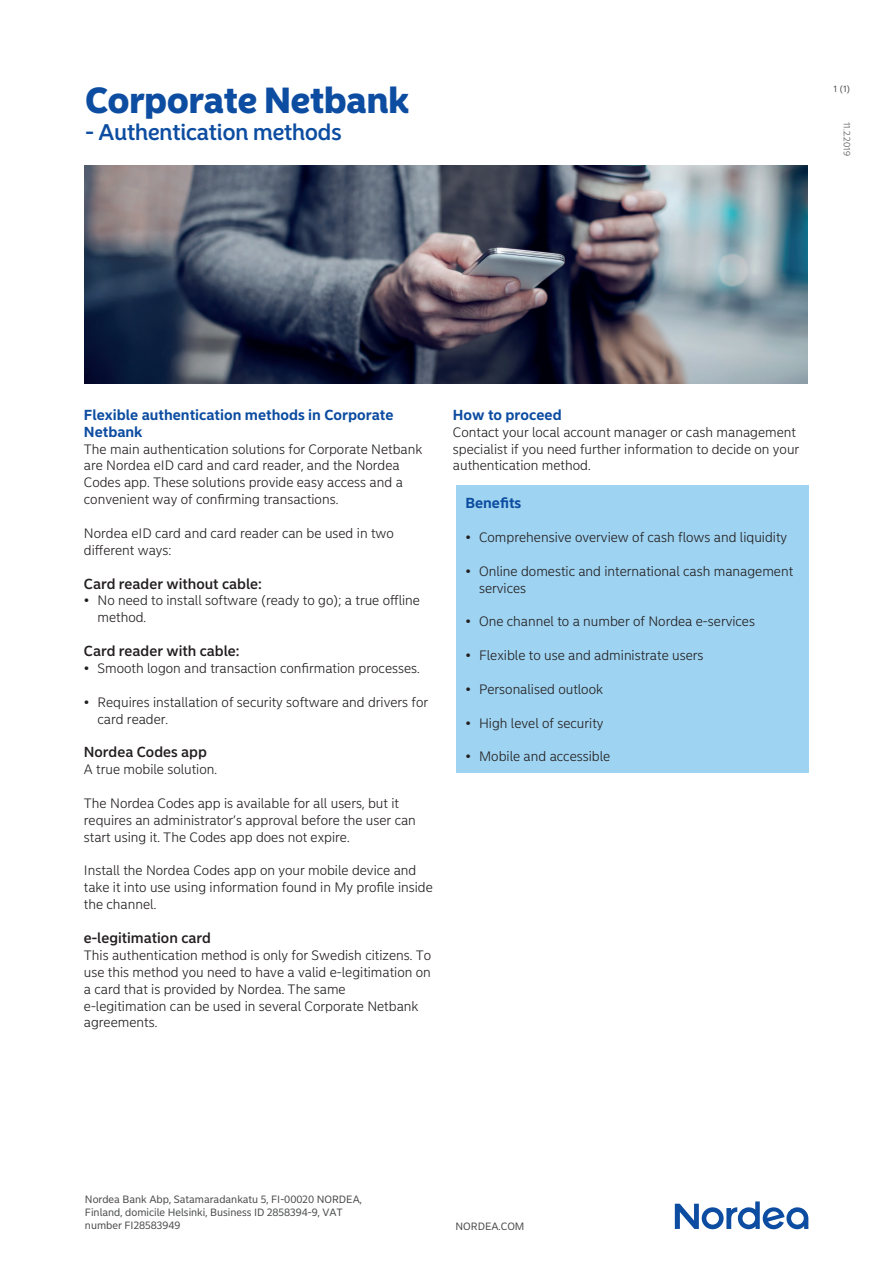
<style>
.page{position:relative;width:893px;height:1263px;background:#fff}
.page>*{position:absolute;margin:0;border:0;box-sizing:border-box;transform-origin:0 0}
.t1{font:900 36px "Nordea Sans Large";color:#0d4da1}
.t2{font:500 22.5px "Nordea Sans Large";color:#0d4da1}
.t3{font:500 14.4px "Nordea Sans Small";color:#231f20}
.t4{font:700 14.4px/17px "Nordea Sans Small";color:#0d4da1}
.t5{font:300 13.5px/16.8px "Nordea Sans Small";color:#231f20}
.t6{font:10.5px/12.6px "Nordea Sans Small";color:#4b4c4d}
.t7{font:300 9px "Nordea Sans Small";color:#4b4c4d}
.t8{font:9px "Nordea Sans Small";color:#4b4c4d}
</style>
<div class="page">
<div style="left:456px;top:485px;width:353px;height:288px;background:#9ed3f1"></div>
<img style="left:85px;top:165px;width:723px;height:218px">
<svg style="left:675px;top:1201px;width:133px;height:28px"></svg>
<h1 class="t1" style="left:86px;top:78px;width:325px">Corporate Netbank</h1>
<h2 class="t2" style="left:86px;top:118px;width:257px">- Authentication methods</h2>
<p class="t8" style="left:833px;top:83px;width:18px">1 (1)</p>
<p class="t7" style="left:852px;top:122px;width:36px;rotate:90deg">11.2.2019</p>
<p class="t4" style="left:84px;top:406px;width:311px">Flexible authentication methods in Corporate<br>Netbank</p>
<p class="t5" style="left:84px;top:441px;width:340px">The main authentication solutions for Corporate Netbank are Nordea eID card and card reader, and the Nordea Codes app. These solutions provide easy access and a convenient way of confirming transactions.</p>
<p class="t5" style="left:84px;top:525px;width:311px">Nordea eID card and card reader can be used in two different ways:</p>
<p class="t3" style="left:84px;top:575px;width:179px">Card reader without cable:</p>
<p class="t5" style="left:98px;top:592px;width:324px;text-indent:-14px">• No need to install software (ready to go); a true offline method.</p>
<p class="t3" style="left:84px;top:642px;width:157px">Card reader with cable:</p>
<p class="t5" style="left:84px;top:660px;width:337px">• Smooth logon and transaction confirmation processes.</p>
<p class="t5" style="left:98px;top:694px;width:332px;text-indent:-14px">• Requires installation of security software and drivers for card reader.</p>
<p class="t3" style="left:84px;top:743px;width:125px">Nordea Codes app</p>
<p class="t5" style="left:84px;top:761px;width:135px">A true mobile solution.</p>
<p class="t5" style="left:84px;top:795px;width:333px">The Nordea Codes app is available for all users, but it requires an administrator’s approval before the user can start using it. The Codes app does not expire.</p>
<p class="t5" style="left:84px;top:862px;width:350px">Install the Nordea Codes app on your mobile device and take it into use using information found in My profile inside the channel.</p>
<p class="t3" style="left:84px;top:929px;width:129px">e-legitimation card</p>
<p class="t5" style="left:84px;top:947px;width:349px">This authentication method is only for Swedish citizens. To use this method you need to have a valid e-legitimation on a card that is provided by Nordea. The same e-legitimation can be used in several Corporate Netbank agreements.</p>
<p class="t4" style="left:453px;top:406px;width:110px">How to proceed</p>
<p class="t5" style="left:453px;top:424px;width:348px">Contact your local account manager or cash management specialist if you need further information to decide on your authentication method.</p>
<p class="t4" style="left:465px;top:495px;width:57px">Benefits</p>
<p class="t5" style="left:465px;top:529px;width:323px">• Comprehensive overview of cash flows and liquidity</p>
<p class="t5" style="left:479px;top:563px;width:316px;text-indent:-14px">• Online domestic and international cash management services</p>
<p class="t5" style="left:465px;top:613px;width:291px">• One channel to a number of Nordea e-services</p>
<p class="t5" style="left:465px;top:647px;width:239px">• Flexible to use and administrate users</p>
<p class="t5" style="left:465px;top:681px;width:139px">• Personalised outlook</p>
<p class="t5" style="left:465px;top:715px;width:140px">• High level of security</p>
<p class="t5" style="left:465px;top:748px;width:146px">• Mobile and accessible</p>
<p class="t6" style="left:85px;top:1193px;width:279px">Nordea Bank Abp, Satamaradankatu 5, FI-00020 NORDEA,<br>Finland, domicile Helsinki, Business ID 2858394-9, VAT number FI28583949</p>
<p class="t6" style="left:455px;top:1220px;width:71px">NORDEA.COM</p>
</div>
